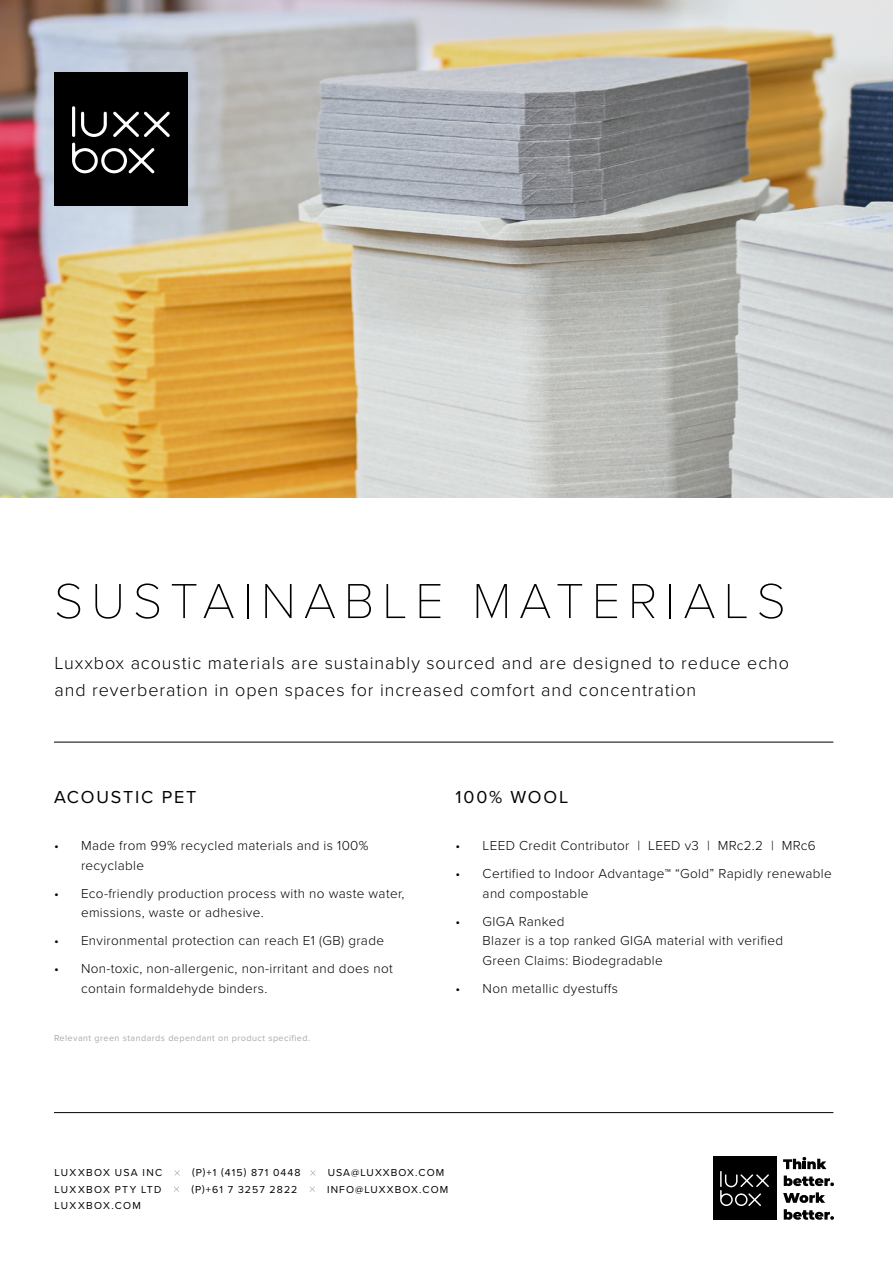
<style>
.page{position:relative;width:893px;height:1263px;background:#fff}
.page>*{position:absolute;margin:0;border:0;box-sizing:border-box;transform-origin:0 0}
.t1{font:100 51px "Proxima Nova T";letter-spacing:.15em;color:#000}
.t2{font:300 18px/27px "Proxima Nova";letter-spacing:.05em;color:#000}
.t3{font:18px "Proxima Nova";letter-spacing:.1em;color:#000}
.t4{font:300 13.5px/19.5px "Proxima Nova";letter-spacing:.025em;color:#000}
.t5{font:10.5px "Proxima Nova";letter-spacing:.1em;color:#000}
.t6{font:10.5px "Proxima Nova";letter-spacing:.12em;color:#000}
.t7{font:9px "Proxima Nova";letter-spacing:.05em;color:#a7a9ac}
</style>
<div class="page">
<img style="left:0;top:0;width:893px;height:497px">
<div style="left:54px;top:73px;width:133px;height:133px;background:#000"></div>
<svg style="left:113px;top:112px;width:57px;height:25px"></svg>
<hr style="left:72px;top:106px;width:3px;height:31px;background:#fff;border-radius:2px">
<svg style="left:81px;top:112px;width:26px;height:25px"></svg>
<svg style="left:72px;top:143px;width:83px;height:31px"></svg>
<svg style="left:175px;top:1170px;width:5px;height:5px"></svg>
<svg style="left:310px;top:1170px;width:5px;height:5px"></svg>
<svg style="left:174px;top:1186px;width:5px;height:6px"></svg>
<svg style="left:310px;top:1186px;width:5px;height:6px"></svg>
<hr style="left:54px;top:742px;width:779px;height:1px;background:#000">
<hr style="left:54px;top:1112px;width:779px;height:1px;background:#000">
<div style="left:713px;top:1157px;width:63px;height:63px;background:#000"></div>
<svg style="left:720px;top:1171px;width:49px;height:35px"></svg>
<svg style="left:784px;top:1175px;width:50px;height:11px"></svg>
<svg style="left:783px;top:1157px;width:43px;height:12px"></svg>
<svg style="left:783px;top:1192px;width:42px;height:11px"></svg>
<svg style="left:784px;top:1209px;width:50px;height:11px"></svg>
<h1 class="t1" style="left:54px;top:563px;width:733px">SUSTAINABLE MATERIALS</h1>
<h2 class="t2" style="left:55px;top:648px;width:736px">Luxxbox acoustic materials are sustainably sourced and are designed to reduce echo and reverberation in open spaces for increased comfort and concentration</h2>
<h2 class="t3" style="left:54px;top:784px;width:144px">ACOUSTIC PET</h2>
<p class="t4" style="left:81px;top:835px;width:289px;text-indent:-27px">• Made from 99% recycled materials and is 100% recyclable</p>
<p class="t4" style="left:81px;top:883px;width:325px;text-indent:-27px">• Eco-friendly production process with no waste water, emissions, waste or adhesive.</p>
<p class="t4" style="left:54px;top:930px;width:332px">• Environmental protection can reach E1 (GB) grade</p>
<p class="t4" style="left:81px;top:958px;width:313px;text-indent:-27px">• Non-toxic, non-allergenic, non-irritant and does not contain formaldehyde binders.</p>
<p class="t7" style="left:54px;top:1031px;width:258px">Relevant green standards dependant on product specified.</p>
<h2 class="t3" style="left:456px;top:784px;width:114px">100% WOOL</h2>
<p class="t4" style="left:456px;top:835px;width:362px">• LEED Credit Contributor | LEED v3 | MRc2.2 | MRc6</p>
<p class="t4" style="left:483px;top:863px;width:351px;text-indent:-27px">• Certified to Indoor Advantage™ “Gold” Rapidly renewable and compostable</p>
<p class="t4" style="left:483px;top:911px;width:302px;text-indent:-27px">• GIGA Ranked<br>Blazer is a top ranked GIGA material with verified<br>Green Claims: Biodegradable</p>
<p class="t4" style="left:456px;top:978px;width:164px">• Non metallic dyestuffs</p>
<p class="t6" style="left:55px;top:1165px;width:109px">LUXXBOX USA INC</p>
<p class="t5" style="left:192px;top:1165px;width:110px">(P)+1 (415) 871 0448</p>
<p class="t5" style="left:328px;top:1165px;width:118px">USA@LUXXBOX.COM</p>
<p class="t6" style="left:55px;top:1181px;width:108px">LUXXBOX PTY LTD</p>
<p class="t5" style="left:191px;top:1181px;width:108px">(P)+61 7 3257 2822</p>
<p class="t5" style="left:327px;top:1181px;width:123px">INFO@LUXXBOX.COM</p>
<p class="t6" style="left:55px;top:1197px;width:88px">LUXXBOX.COM</p>
</div>
